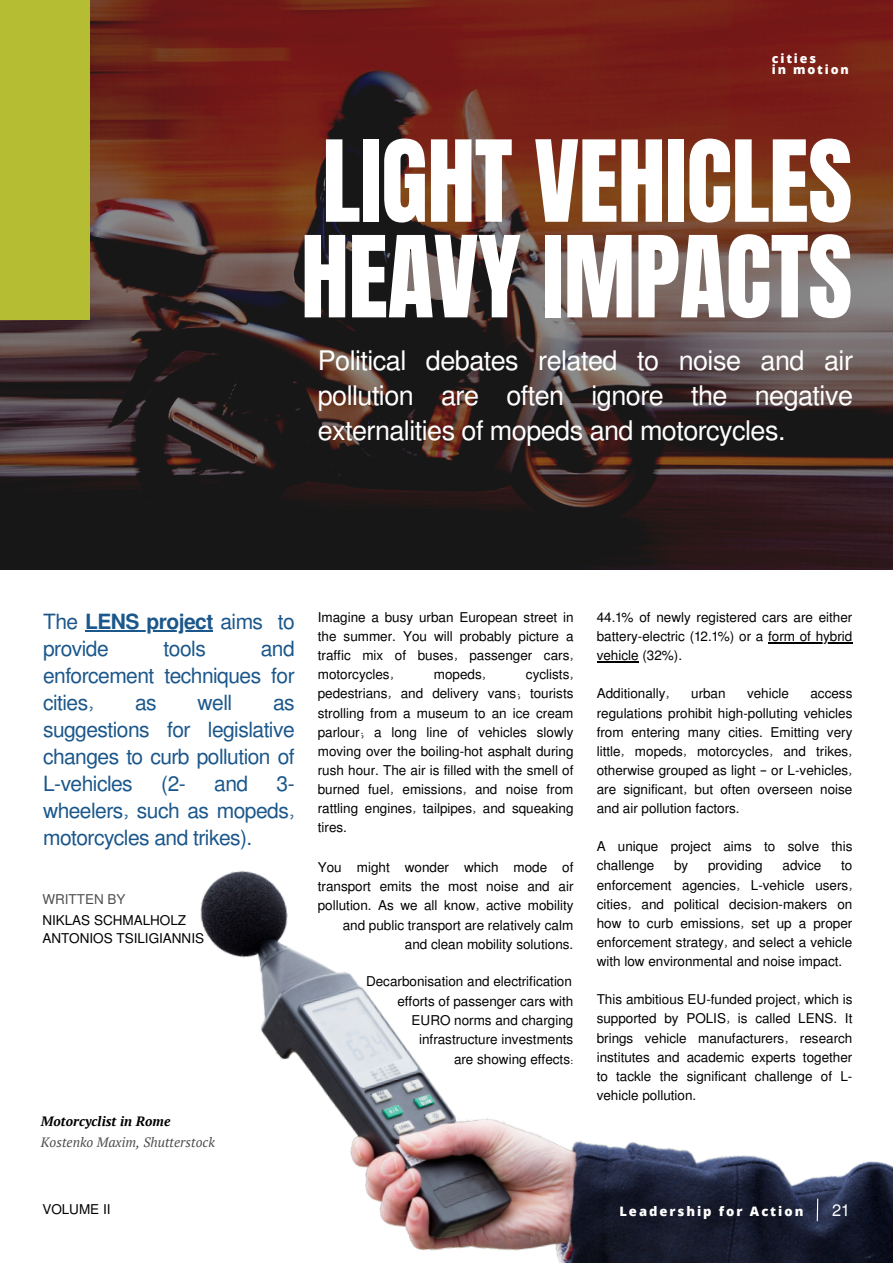
<style>
.page{position:relative;width:893px;height:1264px;background:#fff}
.page>*{position:absolute;margin:0;border:0;box-sizing:border-box;transform-origin:0 0}
.t1{font:95.85px/95.6px "Anton";letter-spacing:-.005em;color:#fff}
.t2{font:27px/34.8px "Mukti";letter-spacing:-.02em;color:#fff;text-align:justify}
.t3{font:21px/27px "muktinarrow";letter-spacing:-.025em;color:#1b578b;text-align:justify}
.t4{font:16.5px "Mukti";color:#fff}
.t5{font:13.5px/19px "Mukti";color:#000;text-align:justify}
.t6{font:italic 13.5px "PT Serif";color:#000}
.t7{font:italic 700 13.5px "PT Serif";color:#000}
.t8{font:800 13.05px "Open Sans";letter-spacing:.15em;color:#fff}
.t9{font:800 12.45px "Open Sans";letter-spacing:.15em;color:#fff}
.s1{font-family:"muktinarrowbold"}
.s2{font-family:"Noto Sans Gurmukhi"}
</style>
<div class="page">
<img style="left:0;top:0;width:892px;height:569px">
<div style="left:0;top:0;width:89px;height:320px;background:#b5bd33"></div>
<img style="left:200px;top:870px;width:692px;height:392px">
<hr style="left:85px;top:630px;width:128px;height:1px;background:#1b578b">
<hr style="left:768px;top:642px;width:84px;height:1px;background:#000">
<hr style="left:596px;top:661px;width:42px;height:1px;background:#000">
<svg style="left:816px;top:1197px;width:2px;height:25px"></svg>
<p class="t9" style="left:771px;top:49px;width:46px">cities</p>
<p class="t9" style="left:771px;top:61px;width:79px">in motion</p>
<p class="t1" style="left:301px;top:135px;width:553px">LIGHT VEHICLES<br>HEAVY IMPACTS</p>
<p class="t2" style="left:318px;top:342px;width:536px">Political debates related to noise and air pollution are often ignore the negative externalities of mopeds and motorcycles.</p>
<p class="t3" style="left:43px;top:607px;width:253px">The <span class="s1">LENS project</span> aims to provide</p>
<p class="t3" style="left:43px;top:634px;width:253px;text-indent:218px">and enforcement techniques for cities,</p>
<p class="t3" style="left:164px;top:634px;width:44px">tools</p>
<p class="t3" style="left:135px;top:688px;width:23px">as</p>
<p class="t3" style="left:197px;top:688px;width:36px">well</p>
<p class="t3" style="left:43px;top:688px;width:253px;text-indent:230px">as suggestions for legislative changes to curb pollution of L-vehicles</p>
<p class="t3" style="left:161px;top:769px;width:26px">(2-</p>
<p class="t3" style="left:214px;top:769px;width:35px">and</p>
<p class="t3" style="left:43px;top:769px;width:253px;text-indent:233px">3- wheelers, such as mopeds, motorcycles and trikes).</p>
<p class="t5" style="left:42px;top:887px;width:145px;line-height:21px">WRITTEN BY<br>NIKLAS SCHMALHOLZ</p>
<p class="t5" style="left:42px;top:927px;width:163px">ANTONIOS TSILIGIANNIS</p>
<p class="t7" style="left:41px;top:1111px;width:131px">Motorcyclist in Rome</p>
<p class="t6" style="left:41px;top:1132px;width:175px">Kostenko Maxim, Shutterstock</p>
<p class="t5" style="left:42px;top:1199px;width:70px">VOLUME II</p>
<p class="t5" style="left:318px;top:607px;width:257px">Imagine a busy urban European street in the summer. You will probably picture a traffic mix of buses, passenger cars, motorcycles,</p>
<p class="t5" style="left:318px;top:664px;width:257px;text-indent:208px">cyclists, pedestrians, and delivery vans; tourists strolling from a museum to an ice cream parlour; a long line of vehicles slowly moving over the boiling-hot asphalt during rush hour. The air is filled with the smell of burned fuel, emissions, and noise from rattling engines, tailpipes, and squeaking tires.</p>
<p class="t5" style="left:434px;top:664px;width:53px">mopeds,</p>
<p class="t5" style="left:318px;top:856px;width:257px">You might wonder which mode of transport emits the most noise and air pollution. As we all know, active mobility</p>
<p class="t5" style="left:342px;top:914px;width:232px;text-align:right">and public transport are relatively calm and clean mobility solutions.</p>
<p class="t5" style="left:366px;top:971px;width:207px">Decarbonisation and electrification</p>
<p class="t5" style="left:397px;top:991px;width:177px;text-align:right">efforts of passenger cars with<br>EURO norms and charging infrastructure investments</p>
<p class="t5" style="left:454px;top:1048px;width:121px">are showing effects:</p>
<p class="t5" style="left:596px;top:607px;width:257px">44.1% of newly registered cars are either battery-electric (12.1%) or a form of hybrid vehicle (32%).</p>
<p class="t5" style="left:596px;top:683px;width:74px">Additionally,</p>
<p class="t5" style="left:691px;top:683px;width:36px">urban</p>
<p class="t5" style="left:747px;top:683px;width:43px">vehicle</p>
<p class="t5" style="left:596px;top:683px;width:257px;text-indent:214px">access regulations prohibit high-polluting vehicles from entering many cities. Emitting very little, mopeds, motorcycles, and trikes, otherwise grouped as light <span class="s2">–</span> or L-vehicles, are significant, but often overseen noise and air pollution factors.</p>
<p class="t5" style="left:596px;top:836px;width:257px">A unique project aims to solve this challenge</p>
<p class="t5" style="left:674px;top:855px;width:16px">by</p>
<p class="t5" style="left:708px;top:855px;width:56px">providing</p>
<p class="t5" style="left:782px;top:855px;width:40px">advice</p>
<p class="t5" style="left:596px;top:855px;width:257px;text-indent:244px">to enforcement agencies, L-vehicle users, cities, and political decision-makers on how to curb emissions, set up a proper enforcement strategy, and select a vehicle with low environmental and noise impact.</p>
<p class="t5" style="left:596px;top:989px;width:257px">This ambitious EU-funded project, which is supported by POLIS, is called LENS. It brings vehicle manufacturers, research institutes and academic experts together to tackle the significant challenge of L&shy;vehicle pollution.</p>
<p class="t8" style="left:619px;top:1202px;width:185px">Leadership for Action</p>
<p class="t4" style="left:832px;top:1198px;width:18px">21</p>
</div>
